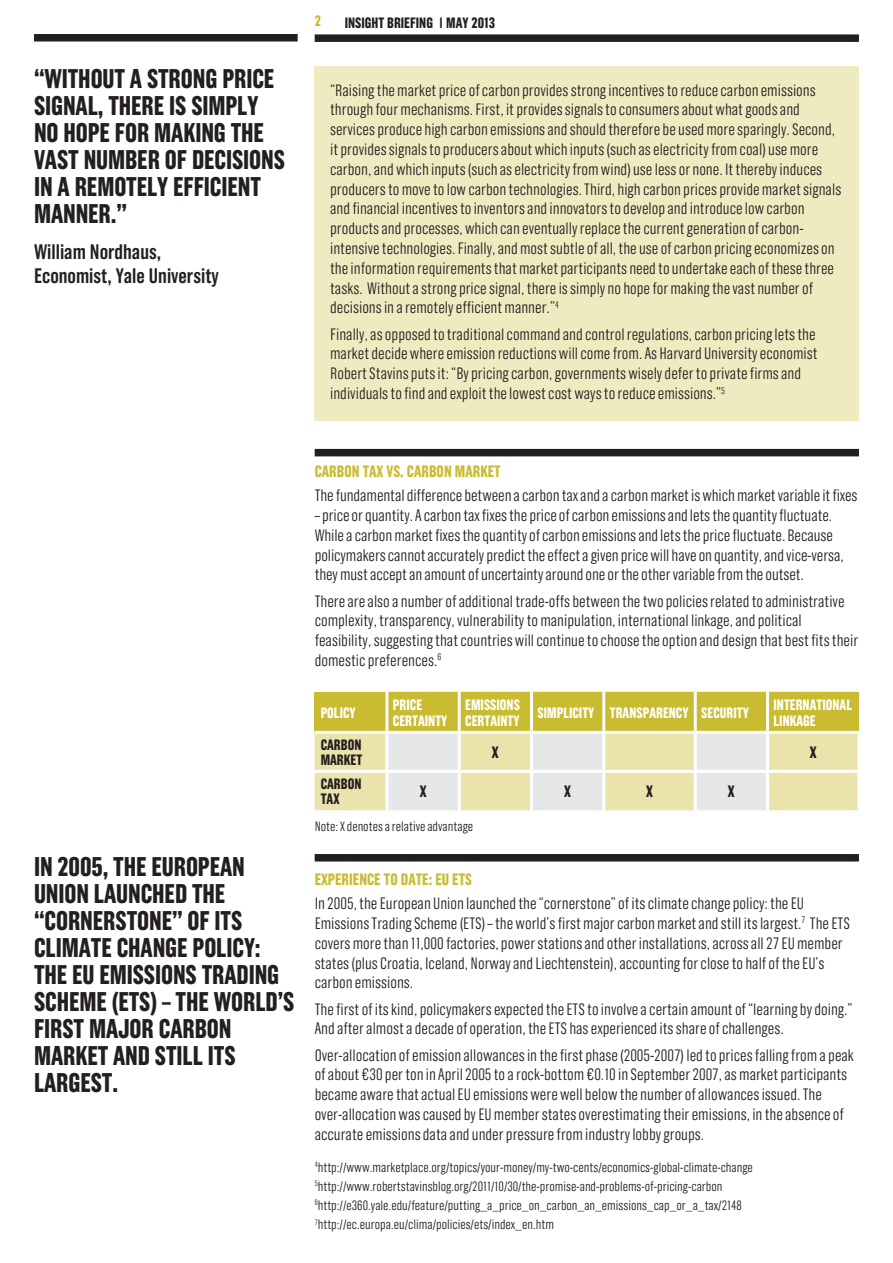
<style>
.page{position:relative;width:893px;height:1263px;background:#fff}
.page>*{position:absolute;margin:0;border:0;box-sizing:border-box;transform-origin:0 0}
.bullets{font:700 27px/27px "Grotzec Head Condensed";letter-spacing:-.005em;color:#231f20}
.bullets-2{font:600 condensed 21px "Grotzec Head";color:#231f20}
.bullets-3{font:300 condensed 16.5px/19.8px "Grotzec Head";color:#231f20}
.t1{font:700 16.5px "Grotzec Head Condensed";color:#cabc30}
.bullet{font:700 16.5px "Grotzec Head Condensed";color:#231f20}
.bullet-2{font:700 15px/16.5px "Grotzec Head Condensed";color:#fff}
.bullet-3{font:700 15px/15px "Grotzec Head Condensed";color:#231f20}
.t2{font:700 15px "Grotzec Head Condensed";color:#cabc30}
.bullets-4{font:300 condensed 13.5px "Grotzec Head";color:#231f20}
</style>
<div class="page">
<div style="left:315px;top:34px;width:544px;height:8px;background:#231f20"></div>
<div style="left:34px;top:34px;width:264px;height:8px;background:#231f20"></div>
<div style="left:315px;top:449px;width:544px;height:7px;background:#231f20"></div>
<div style="left:315px;top:67px;width:544px;height:354px;background:#efebc1"></div>
<svg style="left:315px;top:692px;width:544px;height:118px;background:#ded791"></svg>
<hr style="left:385px;top:692px;width:3px;height:39px;background:#fff">
<hr style="left:458px;top:692px;width:3px;height:39px;background:#fff">
<hr style="left:530px;top:692px;width:3px;height:39px;background:#fff">
<hr style="left:602px;top:692px;width:3px;height:39px;background:#fff">
<hr style="left:694px;top:692px;width:3px;height:39px;background:#fff">
<hr style="left:766px;top:692px;width:3px;height:39px;background:#fff">
<hr style="left:387px;top:731px;width:72px;height:3px;background:#fff">
<hr style="left:315px;top:731px;width:72px;height:3px;background:#fff">
<hr style="left:459px;top:731px;width:72px;height:3px;background:#fff">
<hr style="left:604px;top:731px;width:91px;height:3px;background:#fff">
<hr style="left:767px;top:731px;width:93px;height:3px;background:#fff">
<hr style="left:857px;top:734px;width:3px;height:36px;background:#fff">
<hr style="left:857px;top:773px;width:3px;height:37px;background:#fff">
<hr style="left:531px;top:731px;width:73px;height:3px;background:#fff">
<hr style="left:695px;top:731px;width:72px;height:3px;background:#fff">
<hr style="left:385px;top:734px;width:3px;height:36px;background:#fff">
<hr style="left:458px;top:734px;width:3px;height:36px;background:#fff">
<hr style="left:530px;top:734px;width:3px;height:36px;background:#fff">
<hr style="left:602px;top:734px;width:3px;height:36px;background:#fff">
<hr style="left:694px;top:734px;width:3px;height:36px;background:#fff">
<hr style="left:766px;top:734px;width:3px;height:36px;background:#fff">
<hr style="left:315px;top:770px;width:72px;height:3px;background:#fff">
<hr style="left:387px;top:770px;width:72px;height:3px;background:#fff">
<hr style="left:385px;top:773px;width:3px;height:37px;background:#fff">
<hr style="left:459px;top:770px;width:72px;height:3px;background:#fff">
<hr style="left:458px;top:773px;width:3px;height:37px;background:#fff">
<hr style="left:531px;top:770px;width:73px;height:3px;background:#fff">
<hr style="left:530px;top:773px;width:3px;height:37px;background:#fff">
<hr style="left:604px;top:770px;width:91px;height:3px;background:#fff">
<hr style="left:602px;top:773px;width:3px;height:37px;background:#fff">
<hr style="left:695px;top:770px;width:72px;height:3px;background:#fff">
<hr style="left:694px;top:773px;width:3px;height:37px;background:#fff">
<hr style="left:767px;top:770px;width:93px;height:3px;background:#fff">
<hr style="left:766px;top:773px;width:3px;height:37px;background:#fff">
<div style="left:315px;top:854px;width:544px;height:7px;background:#231f20"></div>
<p class="bullets" style="left:34px;top:65px;width:252px">“WITHOUT A STRONG PRICE<br>SIGNAL, THERE IS SIMPLY<br>NO HOPE FOR MAKING THE<br>VAST NUMBER OF DECISIONS<br>IN A REMOTELY EFFICIENT<br>MANNER.”</p>
<p class="bullets-2" style="left:34px;top:240px;width:129px">William Nordhaus,</p>
<p class="bullets-2" style="left:34px;top:264px;width:186px">Economist, Yale University</p>
<p class="t2" style="left:315px;top:12px;width:8px">2</p>
<p class="bullet-3" style="left:345px;top:15px;width:152px">INSIGHT BRIEFING | MAY 2013</p>
<p class="bullets-3" style="left:330px;top:80px;width:513px">“Raising the market price of carbon provides strong incentives to reduce carbon emissions through four mechanisms. First, it provides signals to consumers about what goods and services produce high carbon emissions and should therefore be used more sparingly. Second, it provides signals to producers about which inputs (such as electricity from coal) use more carbon, and which inputs (such as electricity from wind) use less or none. It thereby induces producers to move to low carbon technologies. Third, high carbon prices provide market signals and financial incentives to inventors and innovators to develop and introduce low carbon products and processes, which can eventually replace the current generation of carbon&shy;intensive technologies. Finally, and most subtle of all, the use of carbon pricing economizes on the information requirements that market participants need to undertake each of these three tasks. Without a strong price signal, there is simply no hope for making the vast number of decisions in a remotely efficient manner.”<sup>4</sup></p>
<p class="bullets-3" style="left:330px;top:324px;width:489px">Finally, as opposed to traditional command and control regulations, carbon pricing lets the market decide where emission reductions will come from. As Harvard University economist Robert Stavins puts it: “By pricing carbon, governments wisely defer to private firms and individuals to find and exploit the lowest cost ways to reduce emissions.”<sup>5</sup></p>
<p class="bullets" style="left:34px;top:852px;width:262px">IN 2005, THE EUROPEAN<br>UNION LAUNCHED THE “CORNERSTONE” OF ITS<br>CLIMATE CHANGE POLICY:<br>THE EU EMISSIONS TRADING<br>SCHEME (ETS) – THE WORLD’S<br>FIRST MAJOR CARBON<br>MARKET AND STILL ITS<br>LARGEST.</p>
<p class="t1" style="left:315px;top:462px;width:188px">CARBON TAX VS. CARBON MARKET</p>
<p class="bullets-3" style="left:315px;top:485px;width:544px">The fundamental difference between a carbon tax and a carbon market is which market variable it fixes</p>
<p class="bullets-3" style="left:315px;top:505px;width:531px">– price or quantity. A carbon tax fixes the price of carbon emissions and lets the quantity fluctuate.<br>While a carbon market fixes the quantity of carbon emissions and lets the price fluctuate. Because policymakers cannot accurately predict the effect a given price will have on quantity, and vice-versa, they must accept an amount of uncertainty around one or the other variable from the outset.</p>
<p class="bullets-3" style="left:315px;top:591px;width:545px">There are also a number of additional trade-offs between the two policies related to administrative complexity, transparency, vulnerability to manipulation, international linkage, and political feasibility, suggesting that countries will continue to choose the option and design that best fits their domestic preferences.<sup>6</sup></p>
<p class="bullet-2" style="left:321px;top:704px;width:37px">POLICY</p>
<p class="bullet-2" style="left:393px;top:696px;width:56px">PRICE<br>CERTAINTY</p>
<p class="bullet-2" style="left:465px;top:696px;width:56px">EMISSIONS<br>CERTAINTY</p>
<p class="bullet-2" style="left:537px;top:704px;width:58px">SIMPLICITY</p>
<p class="bullet-2" style="left:610px;top:704px;width:80px">TRANSPARENCY</p>
<p class="bullet-2" style="left:701px;top:704px;width:49px">SECURITY</p>
<p class="bullet-2" style="left:773px;top:696px;width:80px">INTERNATIONAL<br>LINKAGE</p>
<p class="bullet-3" style="left:321px;top:737px;width:43px">CARBON<br>MARKET</p>
<p class="bullet" style="left:492px;top:743px;width:8px">X</p>
<p class="bullet" style="left:810px;top:743px;width:8px">X</p>
<p class="bullet-3" style="left:321px;top:776px;width:42px">CARBON<br>TAX</p>
<p class="bullet" style="left:420px;top:782px;width:8px">X</p>
<p class="bullet" style="left:564px;top:782px;width:8px">X</p>
<p class="bullet" style="left:646px;top:782px;width:8px">X</p>
<p class="bullet" style="left:728px;top:782px;width:8px">X</p>
<p class="bullets-4" style="left:315px;top:819px;width:160px">Note: X denotes a relative advantage</p>
<p class="t1" style="left:315px;top:870px;width:159px">EXPERIENCE TO DATE: EU ETS</p>
<p class="bullets-3" style="left:315px;top:893px;width:537px">In 2005, the European Union launched the “cornerstone” of its climate change policy: the EU Emissions Trading Scheme (ETS) – the world’s first major carbon market and still its largest.<sup>7</sup> The ETS covers more than 11,000 factories, power stations and other installations, across all 27 EU member states (plus Croatia, Iceland, Norway and Liechtenstein), accounting for close to half of the EU’s carbon emissions.</p>
<p class="bullets-3" style="left:315px;top:999px;width:539px">The first of its kind, policymakers expected the ETS to involve a certain amount of “learning by doing.”<br>And after almost a decade of operation, the ETS has experienced its share of challenges.</p>
<p class="bullets-3" style="left:315px;top:1044px;width:541px">Over-allocation of emission allowances in the first phase (2005-2007) led to prices falling from a peak of about €30 per ton in April 2005 to a rock-bottom €0.10 in September 2007, as market participants became aware that actual EU emissions were well below the number of allowances issued. The over-allocation was caused by EU member states overestimating their emissions, in the absence of accurate emissions data and under pressure from industry lobby groups.</p>
<p class="bullets-4" style="left:315px;top:1159px;width:440px"><sup>4</sup>http://www.marketplace.org/topics/your-money/my-two-cents/economics-global-climate-change</p>
<p class="bullets-4" style="left:315px;top:1178px;width:409px"><sup>5</sup>http://www.robertstavinsblog.org/2011/10/30/the-promise-and-problems-of-pricing-carbon</p>
<p class="bullets-4" style="left:315px;top:1197px;width:429px"><sup>6</sup>http://e360.yale.edu/feature/putting_a_price_on_carbon_an_emissions_cap_or_a_tax/2148</p>
<p class="bullets-4" style="left:315px;top:1217px;width:241px"><sup>7</sup>http://ec.europa.eu/clima/policies/ets/index_en.htm</p>
</div>
